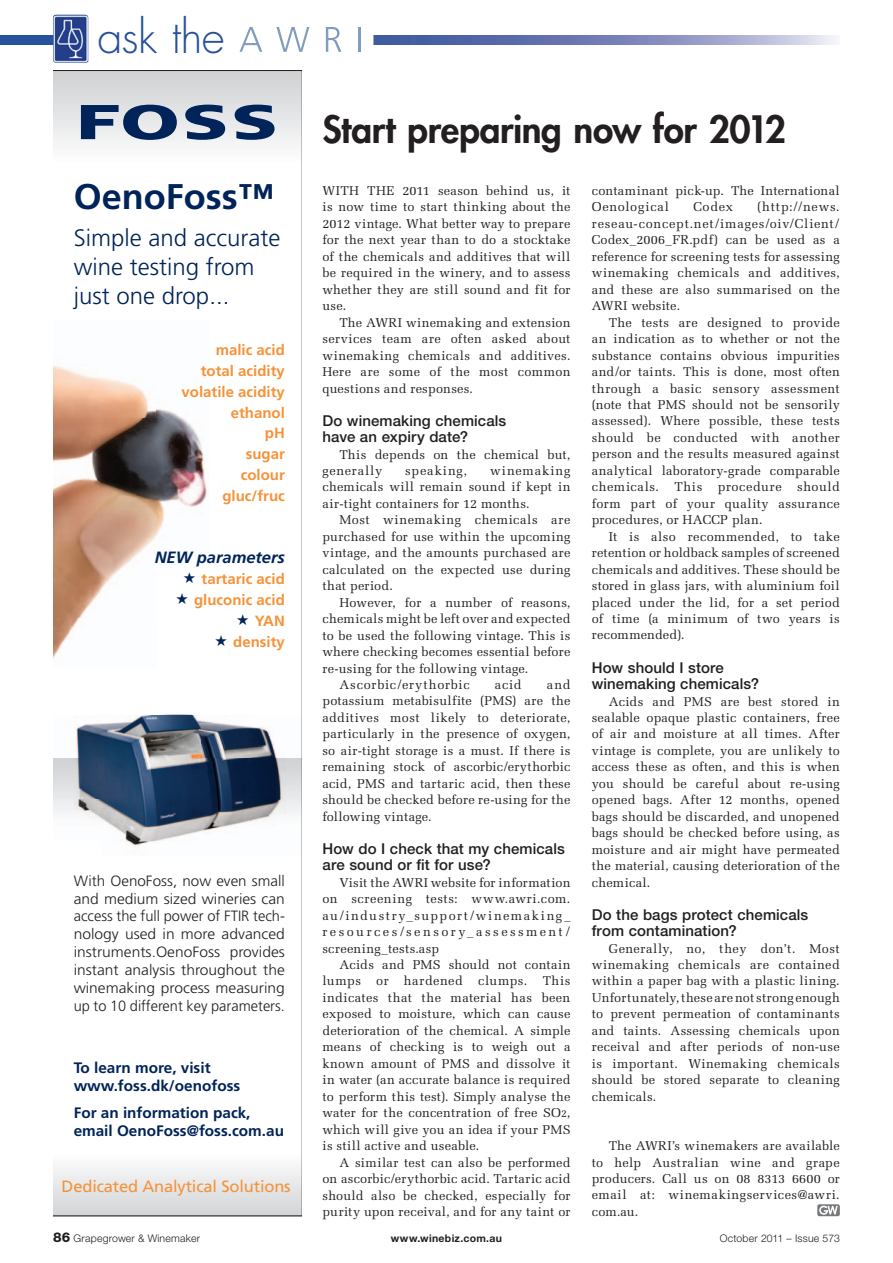
<style>
.page{position:relative;width:893px;height:1263px;background:#fff}
.page>*{position:absolute;margin:0;border:0;box-sizing:border-box;transform-origin:0 0}
.t1{font:300 45px "Futura Std";letter-spacing:-.02em;color:#27519a}
.t2{font:800 36.75px "Futura Std";letter-spacing:-.01em;color:#231f20}
.t3{font:700 35.7px "Frutiger";color:#002359}
.t4{font:300 23.85px/28.5px "Frutiger";color:#002359}
.t5{font:16.35px "Frutiger";letter-spacing:-.01em;color:#f69238}
.t6{font:italic 700 16.35px "Frutiger";color:#002359}
.t7{font:700 15.15px/18.1px "Frutiger";color:#002359}
.t8{font:500 15px/16.5px "Helvetica Neue LT Std";letter-spacing:.005em;color:#231f20}
.t9{font:300 14.85px/17.9px "Frutiger";color:#231f20;text-align:justify}
.t10{font:700 14.85px/20.9px "Frutiger";color:#f69238;text-align:right}
.t11{font:12.75px/16.5px "Melior LT Std";letter-spacing:.03em;color:#231f20;text-align:justify}
.t12{font:12.75px "Melior LT Std";letter-spacing:.06em;color:#231f20}
.t13{font:300 10.5px "Helvetica Neue LT Std";letter-spacing:.02em;color:#231f20}
.t14{font:700 10.5px "Helvetica Neue LT Std";letter-spacing:.025em;color:#231f20}
.s1{font-size:10.5px}
.s2{font-weight:800;font-size:13.5px}
</style>
<div class="page">
<svg style="left:53px;top:70px;width:248px;height:1146px"></svg>
<svg style="left:0;top:35px;width:834px;height:9px;background:#7584b9"></svg>
<div style="left:85px;top:25px;width:288px;height:28px;background:#fff"></div>
<svg style="left:239px;top:27px;width:23px;height:25px"></svg>
<svg style="left:276px;top:27px;width:33px;height:25px"></svg>
<svg style="left:326px;top:27px;width:15px;height:25px"></svg>
<hr style="left:358px;top:27px;width:3px;height:25px;background:#819dbe">
<img style="left:53px;top:15px;width:36px;height:48px">
<svg style="left:817px;top:1204px;width:23px;height:12px"></svg>
<svg style="left:819px;top:1206px;width:19px;height:9px"></svg>
<svg style="left:184px;top:572px;width:11px;height:11px"></svg>
<svg style="left:176px;top:593px;width:12px;height:11px"></svg>
<svg style="left:237px;top:614px;width:11px;height:11px"></svg>
<svg style="left:216px;top:634px;width:11px;height:11px"></svg>
<h1 class="t1" style="left:98px;top:9px;width:129px">ask the</h1>
<h3 class="t3" style="left:74px;top:176px;width:201px">OenoFoss™</h3>
<h3 class="t4" style="left:74px;top:224px;width:208px">Simple and accurate wine testing from just one drop...</h3>
<p class="t10" style="left:182px;top:340px;width:105px">malic acid total acidity volatile acidity ethanol<br>pH<br>sugar<br>colour gluc/fruc</p>
<p class="t6" style="left:155px;top:548px;width:132px">NEW parameters</p>
<p class="t10" style="left:194px;top:569px;width:92px">tartaric acid gluconic acid<br>YAN<br>density</p>
<p class="t9" style="left:74px;top:872px;width:213px">With OenoFoss, now even small and medium sized wineries can access the full power of FTIR tech&shy;nology used in more advanced instruments.OenoFoss provides instant analysis throughout the winemaking process measuring up to 10 different key parameters.</p>
<p class="t7" style="left:74px;top:1058px;width:168px">To learn more, visit www.foss.dk/oenofoss</p>
<p class="t7" style="left:74px;top:1103px;width:212px">For an information pack, email OenoFoss@foss.com.au</p>
<p class="t5" style="left:62px;top:1177px;width:231px">Dedicated Analytical Solutions</p>
<h2 class="t2" style="left:322px;top:106px;width:465px">Start preparing now for 2012</h2>
<p class="t11" style="left:322px;top:182px;width:28px">With</p>
<p class="t11" style="left:592px;top:182px;width:250px">contaminant pick-up. The International<br>Oenological</p>
<p class="t11" style="left:322px;top:182px;width:250px;text-indent:45px">the 2011 season behind us, it is now time to start thinking about the 2012 vintage. What better way to prepare for the next year than to do a stocktake of the chemicals and additives that will be required in the winery, and to assess whether they are still sound and fit for use.</p>
<p class="t11" style="left:322px;top:314px;width:250px;text-indent:17px">The AWRI winemaking and extension services team are often asked about winemaking chemicals and additives.<br>Here are some of the most common questions and responses.</p>
<p class="t8" style="left:322px;top:412px;width:185px">Do winemaking chemicals have an expiry date?</p>
<p class="t11" style="left:322px;top:446px;width:250px;text-indent:17px">This depends on the chemical but, generally</p>
<p class="t11" style="left:592px;top:199px;width:250px;text-indent:165px">(http://news. reseau-concept.net/images/oiv/Client/ Codex_2006_FR.pdf) can be used as a reference for screening tests for assessing winemaking chemicals and additives, and these are also summarised on the AWRI website.</p>
<p class="t11" style="left:592px;top:314px;width:250px;text-indent:17px">The tests are designed to provide an indication as to whether or not the substance contains obvious impurities and/or taints. This is done, most often through a basic sensory assessment (note that PMS should not be sensorily assessed). Where possible, these tests should be conducted with another person and the results measured against analytical laboratory-grade comparable chemicals. This procedure should form part of your quality assurance procedures, or HACCP plan.</p>
<p class="t11" style="left:592px;top:528px;width:250px;text-indent:17px">It is also recommended, to take retention or holdback samples of screened chemicals and additives. These should be stored in glass jars, with aluminium foil placed under the lid, for a set period of time (a minimum of two years is recommended).</p>
<p class="t8" style="left:592px;top:659px;width:169px">How should I store winemaking chemicals?</p>
<p class="t11" style="left:592px;top:693px;width:250px;text-indent:17px">Acids and PMS are best stored in sealable opaque plastic containers, free of air and moisture at all times. After vintage is complete, you are unlikely to access these as often, and this is when you should be careful about re-using opened bags. After 12 months, opened bags should be discarded, and unopened bags should be checked before using, as moisture and air might have permeated the material, causing deterioration of the chemical.</p>
<p class="t8" style="left:592px;top:906px;width:218px">Do the bags protect chemicals from contamination?</p>
<p class="t11" style="left:592px;top:940px;width:250px;text-indent:17px">Generally, no, they don’t. Most winemaking chemicals are contained within a paper bag with a plastic lining.<br>Unfortunately, these are not strong enough to prevent permeation of contaminants and taints. Assessing chemicals upon receival and after periods of non-use is important. Winemaking chemicals should be stored separate to cleaning chemicals.</p>
<p class="t11" style="left:592px;top:1137px;width:250px;text-indent:17px">The AWRI’s winemakers are available to help Australian wine and grape producers. Call us on 08 8313 6600 or email at: winemakingservices@awri. com.au.</p>
<p class="t11" style="left:693px;top:199px;width:41px">Codex</p>
<p class="t11" style="left:322px;top:462px;width:250px;text-indent:168px">winemaking chemicals will remain sound if kept in air-tight containers for 12 months.</p>
<p class="t11" style="left:322px;top:512px;width:250px;text-indent:17px">Most winemaking chemicals are purchased for use within the upcoming vintage, and the amounts purchased are calculated on the expected use during that period.</p>
<p class="t11" style="left:339px;top:594px;width:232px">However, for a number of reasons,</p>
<p class="t11" style="left:322px;top:611px;width:249px">chemicals might be left over and expected</p>
<p class="t11" style="left:322px;top:627px;width:249px">to be used the following vintage. This is</p>
<p class="t11" style="left:322px;top:643px;width:249px">where checking becomes essential before</p>
<p class="t11" style="left:322px;top:660px;width:207px">re-using for the following vintage.</p>
<p class="t12" style="left:339px;top:677px;width:132px">Ascorbic/erythorbic</p>
<p class="t11" style="left:495px;top:676px;width:28px">acid</p>
<p class="t11" style="left:405px;top:462px;width:63px">speaking,</p>
<p class="t11" style="left:322px;top:676px;width:250px;text-indent:224px">and potassium metabisulfite (PMS) are the additives most likely to deteriorate, particularly in the presence of oxygen, so air-tight storage is a must. If there is remaining stock of ascorbic/erythorbic acid, PMS and tartaric acid, then these should be checked before re-using for the following vintage.</p>
<p class="t8" style="left:322px;top:840px;width:244px">How do I check that my chemicals are sound or fit for use?</p>
<p class="t11" style="left:322px;top:874px;width:250px;text-indent:17px">Visit the AWRI website for information on screening tests: www.awri.com. au/industry_support/winemaking_ resources/sensory_assessment/ screening_tests.asp</p>
<p class="t11" style="left:322px;top:956px;width:250px;text-indent:17px">Acids and PMS should not contain lumps or hardened clumps. This indicates that the material has been exposed to moisture, which can cause deterioration of the chemical. A simple means of checking is to weigh out a known amount of PMS and dissolve it in water (an accurate balance is required to perform this test). Simply analyse the water for the concentration of free SO<span class="s1">2</span>, which will give you an idea if your PMS is still active and useable.</p>
<p class="t11" style="left:322px;top:1154px;width:250px;text-indent:17px">A similar test can also be performed on ascorbic/erythorbic acid. Tartaric acid should also be checked, especially for purity upon receival, and for any taint or</p>
<p class="t13" style="left:53px;top:1232px;width:148px"><span class="s2">86</span> Grapegrower &amp; Winemaker</p>
<p class="t14" style="left:391px;top:1232px;width:113px">www.winebiz.com.au</p>
<p class="t13" style="left:720px;top:1232px;width:121px">October 2011 – Issue 573</p>
</div>
